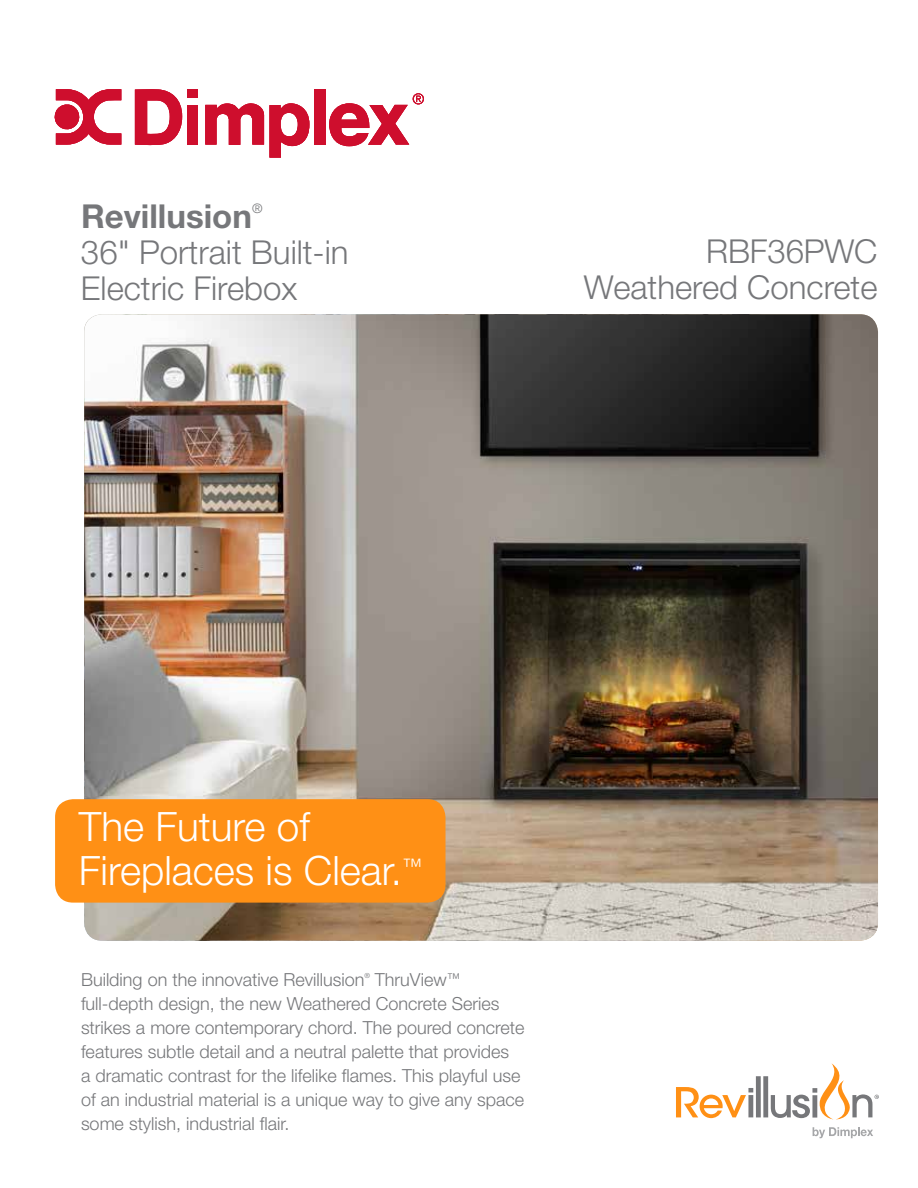
<style>
.page{position:relative;width:918px;height:1188px;background:#fff}
.page>*{position:absolute;margin:0;border:0;box-sizing:border-box;transform-origin:0 0}
.t1{font:300 40.5px/43.5px "Helvetica Neue LT Std";color:#fff}
.t2{font:300 33px/36px "Helvetica Neue LT Std";color:#76777a}
.t3{font:700 33px "Helvetica Neue LT Std";color:#76777a}
.t4{font:300 18px/24px "Helvetica Neue LT Std";color:#76777a}
.t5{font:300 13.05px "Helvetica Neue LT Std";color:#76777a}
.t6{font:300 7.05px "Helvetica Neue LT Std";color:#76777a}
</style>
<div class="page">
<div style="left:756px;top:1076px;width:5px;height:41px;background:#76777a"></div>
<div style="left:763px;top:1076px;width:5px;height:41px;background:#76777a"></div>
<svg style="left:676px;top:1087px;width:77px;height:31px"></svg>
<svg style="left:813px;top:1127px;width:60px;height:11px"></svg>
<svg style="left:771px;top:1063px;width:108px;height:57px"></svg>
<svg style="left:135px;top:89px;width:47px;height:57px"></svg>
<div style="left:187px;top:89px;width:11px;height:9px;background:#ce0e2d"></div>
<div style="left:187px;top:105px;width:11px;height:40px;background:#ce0e2d"></div>
<svg style="left:205px;top:103px;width:104px;height:55px"></svg>
<div style="left:314px;top:89px;width:11px;height:56px;background:#ce0e2d"></div>
<svg style="left:329px;top:93px;width:95px;height:53px"></svg>
<svg style="left:54px;top:89px;width:67px;height:56px"></svg>
<img style="left:84px;top:314px;width:794px;height:627px">
<div style="left:55px;top:799px;width:391px;height:104px;background:#ff9015;border-radius:18px"></div>
<h2 class="t3" style="left:81px;top:196px;width:173px">Revillusion</h2>
<p class="t5" style="left:252px;top:200px;width:12px">®</p>
<h2 class="t2" style="left:81px;top:233px;width:269px">36" Portrait Built-in<br>Electric Firebox</h2>
<h2 class="t2" style="left:584px;top:233px;width:295px;text-align:right">RBF36PWC<br>Weathered Concrete</h2>
<h1 class="t1" style="left:79px;top:804px;width:345px">The Future of<br>Fireplaces is Clear.<sup>™</sup></h1>
<p class="t4" style="left:81px;top:967px;width:285px">Building on the innovative Revillusion</p>
<p class="t6" style="left:364px;top:971px;width:7px">®</p>
<p class="t4" style="left:81px;top:967px;width:445px;text-indent:294px">ThruView<sup>™ </sup>full-depth design, the new Weathered Concrete Series strikes a more contemporary chord. The poured concrete features subtle detail and a neutral palette that provides<br>a dramatic contrast for the lifelike flames. This playful use of an industrial material is a unique way to give any space some stylish, industrial flair.</p>
</div>
